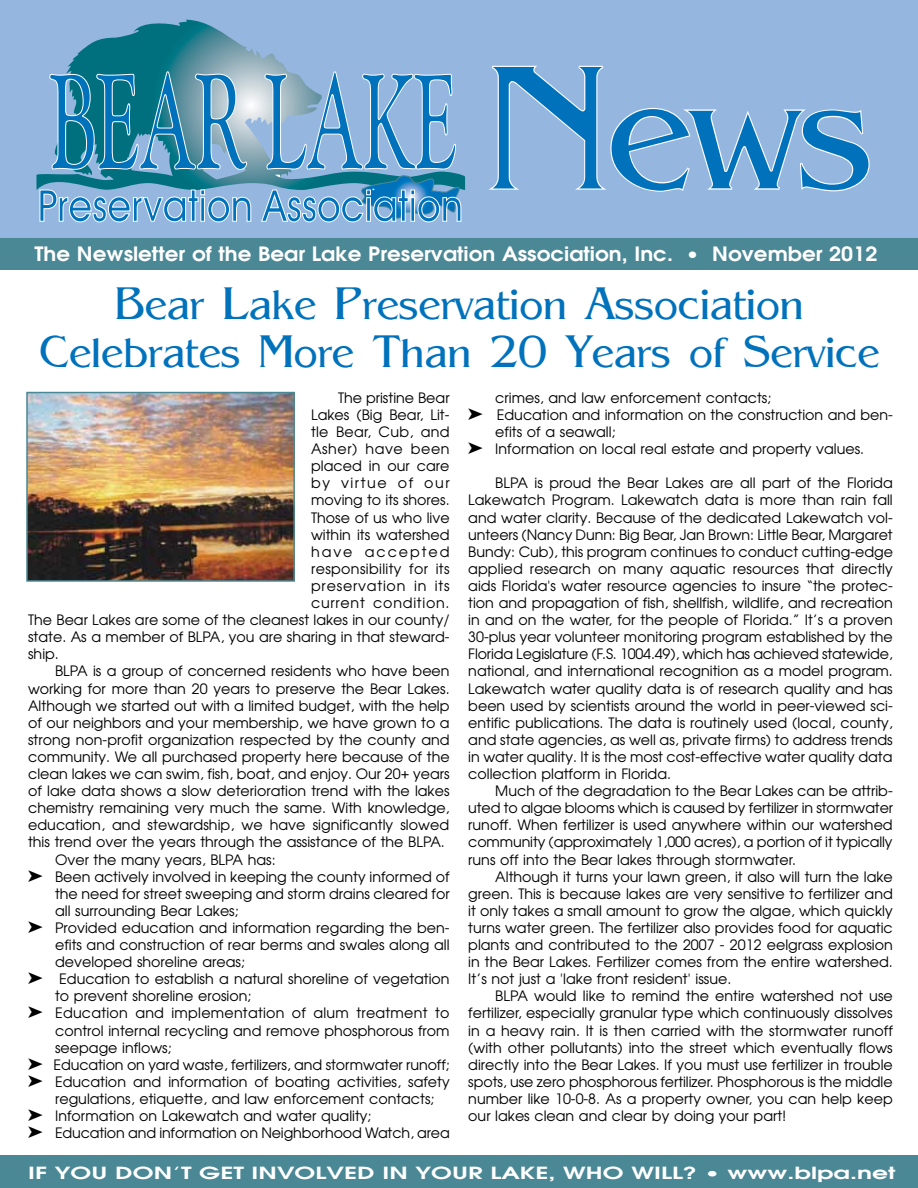
<style>
.page{position:relative;width:918px;height:1188px;background:#fff}
.page>*{position:absolute;margin:0;border:0;box-sizing:border-box;transform-origin:0 0}
.t1{font:173.4px "Pegasus";color:#0072bc}
.t2{font:45px/48px "Pegasus";color:#0072bc;text-align:center}
.t3{font:700 19.65px "Avian";color:#fff;scale:1.09 1}
.t4{font:700 16.65px "Avian";color:#fff;scale:1.5 1}
.t5{font:14.25px/17.1px "Avian";color:#000;text-align:justify}
.t6{font:14.25px "Avian";letter-spacing:.025em;color:#000}
.t7{font:14.25px "Avian";letter-spacing:.055em;color:#000}
.t8{font:14.25px "Avian";letter-spacing:.05em;color:#000}
.t9{font:14.25px "Avian";letter-spacing:.02em;color:#000}
.t10{font:14.25px "Avian";letter-spacing:.04em;color:#000}
.t11{font:14.25px "Avian";letter-spacing:.11em;color:#000}
.t12{font:14.25px "Avian";letter-spacing:.135em;color:#000}
</style>
<div class="page">
<div style="left:0;top:0;width:918px;height:270px;background:#95b6df"></div>
<svg style="left:36px;top:21px;width:429px;height:170px"></svg>
<svg style="left:40px;top:190px;width:211px;height:32px"></svg>
<svg style="left:49px;top:71px;width:198px;height:99px;background:#4893b3"></svg>
<svg style="left:261px;top:71px;width:201px;height:151px"></svg>
<div style="left:0;top:239px;width:918px;height:31px;background:#4b8895"></div>
<svg style="left:489px;top:65px;width:381px;height:127px"></svg>
<div style="left:0;top:1155px;width:918px;height:33px;background:#4b8895"></div>
<img style="left:29px;top:395px;width:263px;height:184px">
<div style="left:26px;top:392px;width:269px;height:190px;border:2px solid #4b8895"></div>
<h1 class="t1" style="left:488px;top:23px;width:386px">News</h1>
<h3 class="t3" style="left:35px;top:243px;width:775px">The Newsletter of the Bear Lake Preservation Association, Inc. • November 2012</h3>
<h2 class="t2" style="left:39px;top:279px;width:842px">Bear Lake Preservation Association<br>Celebrates More Than 20 Years of Service</h2>
<p class="t5" style="left:338px;top:390px;width:113px">The pristine Bear</p>
<p class="t5" style="left:311px;top:407px;width:140px">Lakes (Big Bear, Lit-</p>
<p class="t9" style="left:311px;top:425px;width:140px">tle Bear, Cub, and</p>
<p class="t10" style="left:311px;top:442px;width:140px">Asher) have been</p>
<p class="t5" style="left:311px;top:459px;width:140px">placed in our care</p>
<p class="t11" style="left:311px;top:476px;width:140px">by virtue of our</p>
<p class="t5" style="left:311px;top:493px;width:140px">moving to its shores.</p>
<p class="t5" style="left:311px;top:510px;width:140px">Those of us who live</p>
<p class="t5" style="left:311px;top:527px;width:140px">within its watershed</p>
<p class="t12" style="left:311px;top:545px;width:140px">have accepted</p>
<p class="t6" style="left:311px;top:562px;width:140px">responsibility for its</p>
<p class="t7" style="left:311px;top:579px;width:140px">preservation in its</p>
<p class="t8" style="left:311px;top:596px;width:140px">current condition.</p>
<p class="t5" style="left:28px;top:612px;width:423px">The Bear Lakes are some of the cleanest lakes in our county/</p>
<p class="t5" style="left:28px;top:630px;width:423px">state. As a member of BLPA, you are sharing in that steward-</p>
<p class="t5" style="left:28px;top:647px;width:32px">ship.</p>
<p class="t5" style="left:55px;top:664px;width:396px">BLPA is a group of concerned residents who have been</p>
<p class="t5" style="left:28px;top:681px;width:423px">working for more than 20 years to preserve the Bear Lakes.</p>
<p class="t5" style="left:28px;top:698px;width:423px">Although we started out with a limited budget, with the help</p>
<p class="t5" style="left:28px;top:715px;width:423px">of our neighbors and your membership, we have grown to a</p>
<p class="t5" style="left:28px;top:732px;width:423px">strong non-profit organization respected by the county and</p>
<p class="t5" style="left:28px;top:749px;width:423px">community. We all purchased property here because of the</p>
<p class="t5" style="left:28px;top:766px;width:423px">clean lakes we can swim, fish, boat, and enjoy. Our 20+ years</p>
<p class="t5" style="left:28px;top:783px;width:423px">of lake data shows a slow deterioration trend with the lakes</p>
<p class="t5" style="left:28px;top:801px;width:423px">chemistry remaining very much the same. With knowledge,</p>
<p class="t5" style="left:28px;top:818px;width:423px">education, and stewardship, we have significantly slowed</p>
<p class="t5" style="left:28px;top:835px;width:418px">this trend over the years through the assistance of the BLPA.</p>
<p class="t5" style="left:55px;top:852px;width:222px">Over the many years, BLPA has:</p>
<p class="t5" style="left:55px;top:869px;width:396px">Been actively involved in keeping the county informed of</p>
<p class="t5" style="left:55px;top:886px;width:396px">the need for street sweeping and storm drains cleared for</p>
<p class="t5" style="left:55px;top:903px;width:185px">all surrounding Bear Lakes;</p>
<p class="t5" style="left:55px;top:920px;width:396px">Provided education and information regarding the ben-</p>
<p class="t5" style="left:55px;top:937px;width:396px">efits and construction of rear berms and swales along all</p>
<p class="t5" style="left:55px;top:954px;width:191px">developed shoreline areas;</p>
<p class="t5" style="left:59px;top:972px;width:392px">Education to establish a natural shoreline of vegetation</p>
<p class="t5" style="left:55px;top:989px;width:198px">to prevent shoreline erosion;</p>
<p class="t5" style="left:55px;top:1006px;width:396px">Education and implementation of alum treatment to</p>
<p class="t5" style="left:55px;top:1023px;width:396px">control internal recycling and remove phosphorous from</p>
<p class="t5" style="left:55px;top:1040px;width:118px">seepage inflows;</p>
<p class="t5" style="left:53px;top:1057px;width:398px">Education on yard waste, fertilizers, and stormwater runoff;</p>
<p class="t5" style="left:55px;top:1074px;width:396px">Education and information of boating activities, safety</p>
<p class="t5" style="left:55px;top:1091px;width:381px">regulations, etiquette, and law enforcement contacts;</p>
<p class="t5" style="left:55px;top:1108px;width:318px">Information on Lakewatch and water quality;</p>
<p class="t5" style="left:55px;top:1125px;width:396px">Education and information on Neighborhood Watch, area</p>
<p class="t5" style="left:495px;top:390px;width:399px;text-align:left">crimes, and law enforcement contacts;<br>Education and information on the construction and ben&shy;efits of a seawall;<br>Information on local real estate and property values.</p>
<p class="t5" style="left:468px;top:476px;width:426px;text-indent:27px">BLPA is proud the Bear Lakes are all part of the Florida Lakewatch Program. Lakewatch data is more than rain fall and water clarity. Because of the dedicated Lakewatch vol&shy;unteers (Nancy Dunn: Big Bear, Jan Brown: Little Bear, Margaret Bundy: Cub), this program continues to conduct cutting-edge applied research on many aquatic resources that directly aids Florida's water resource agencies to insure “the protec&shy;tion and propagation of fish, shellfish, wildlife, and recreation in and on the water, for the people of Florida.” It’s a proven 30-plus year volunteer monitoring program established by the Florida Legislature (F.S. 1004.49), which has achieved statewide, national, and international recognition as a model program.<br>Lakewatch water quality data is of research quality and has been used by scientists around the world in peer-viewed sci&shy;entific publications. The data is routinely used (local, county, and state agencies, as well as, private firms) to address trends in water quality. It is the most cost-effective water quality data collection platform in Florida.</p>
<p class="t5" style="left:468px;top:783px;width:426px;text-indent:27px">Much of the degradation to the Bear Lakes can be attrib&shy;uted to algae blooms which is caused by fertilizer in stormwater runoff. When fertilizer is used anywhere within our watershed community (approximately 1,000 acres), a portion of it typically runs off into the Bear lakes through stormwater.</p>
<p class="t5" style="left:468px;top:869px;width:426px;text-indent:27px">Although it turns your lawn green, it also will turn the lake green. This is because lakes are very sensitive to fertilizer and it only takes a small amount to grow the algae, which quickly turns water green. The fertilizer also provides food for aquatic plants and contributed to the 2007 - 2012 eelgrass explosion in the Bear Lakes. Fertilizer comes from the entire watershed.<br>It’s not just a 'lake front resident' issue.</p>
<p class="t5" style="left:468px;top:989px;width:426px;text-indent:27px">BLPA would like to remind the entire watershed not use fertilizer, especially granular type which continuously dissolves in a heavy rain. It is then carried with the stormwater runoff (with other pollutants) into the street which eventually flows directly into the Bear Lakes. If you must use fertilizer in trouble spots, use zero phosphorous fertilizer. Phosphorous is the middle number like 10-0-8. As a property owner, you can help keep our lakes clean and clear by doing your part!</p>
<p class="t4" style="left:28px;top:1164px;width:580px">IF YOU DON’T GET INVOLVED IN YOUR LAKE, WHO WILL? • www.blpa.net</p>
</div>
